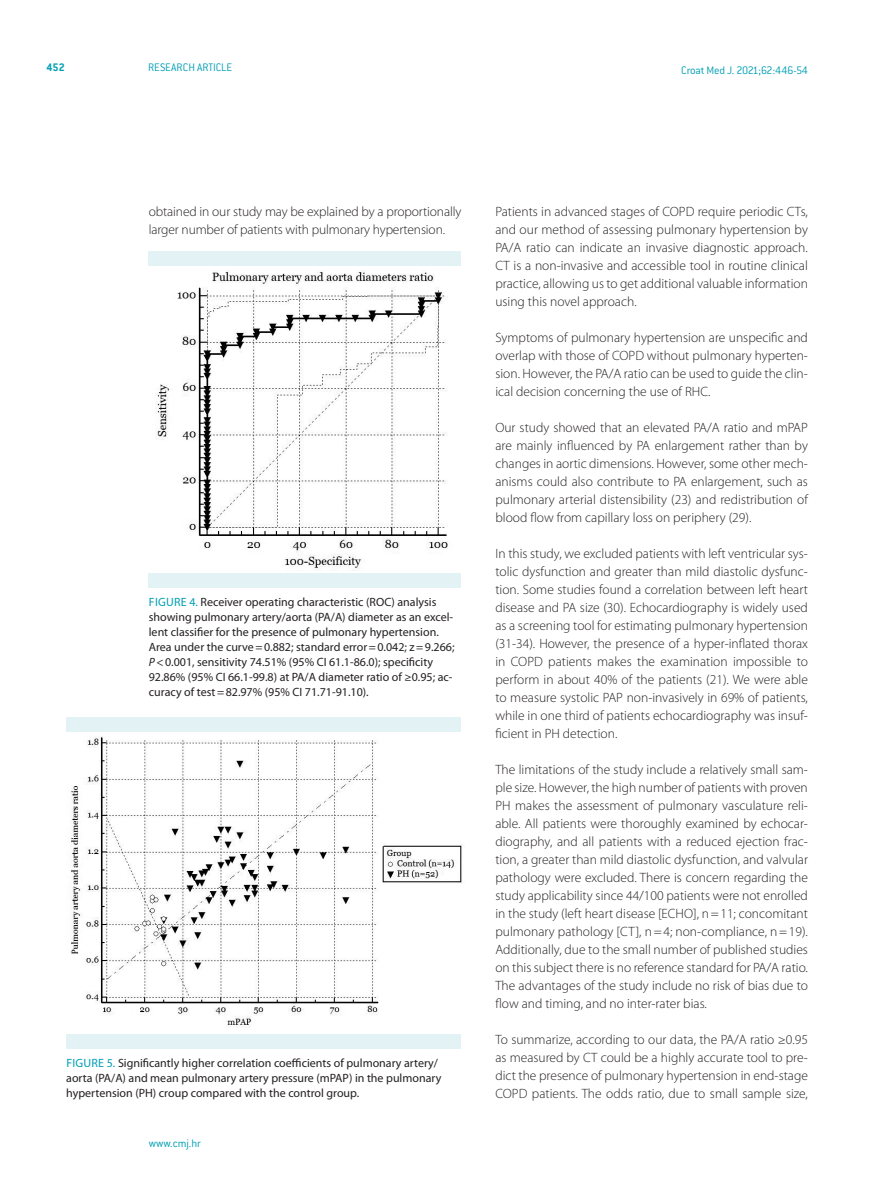
<style>
.page{position:relative;width:893px;height:1191px;background:#fff}
.page>*{position:absolute;margin:0;border:0;box-sizing:border-box;transform-origin:0 0}
.CMJ_-__body{font:300 13.5px/18px "Myriad Pro";color:#231f20;text-align:justify}
.CMJ_-_table_title_he{font:12px/15px "Myriad Pro";color:#231f20}
.t1{font:300 12px "ITC Conduit LTCE";color:#009fb4}
.t2{font:300 12px "ITC Conduit LTCE";letter-spacing:-.02em;color:#009fb4}
.t3{font:700 12px "ITC Conduit LTCE";color:#009fb4}
.s1{color:#009fb4}
.s2{font-style:italic}
</style>
<div class="page">
<img style="left:70px;top:736px;width:392px;height:291px">
<div style="left:66px;top:1033px;width:395px;height:15px;background:#e2f2f5"></div>
<div style="left:66px;top:716px;width:395px;height:15px;background:#e2f2f5"></div>
<img style="left:157px;top:271px;width:291px;height:298px">
<div style="left:149px;top:251px;width:312px;height:15px;background:#e2f2f5"></div>
<div style="left:149px;top:573px;width:312px;height:15px;background:#e2f2f5"></div>
<p class="t3" style="left:47px;top:60px;width:20px">452</p>
<p class="t1" style="left:148px;top:61px;width:86px">RESEARCH ARTICLE</p>
<p class="t2" style="left:681px;top:63px;width:128px">Croat Med J. 2021;62:446-54</p>
<p class="CMJ_-__body" style="left:149px;top:202px;width:314px">obtained in our study may be explained by a proportionally larger number of patients with pulmonary hypertension.</p>
<p class="CMJ_-__body" style="left:495px;top:202px;width:314px">Patients in advanced stages of COPD require periodic CTs, and our method of assessing pulmonary hypertension by PA/A ratio can indicate an invasive diagnostic approach.<br>CT is a non-invasive and accessible tool in routine clinical practice, allowing us to get additional valuable information using this novel approach.</p>
<p class="CMJ_-__body" style="left:495px;top:328px;width:314px">Symptoms of pulmonary hypertension are unspecific and overlap with those of COPD without pulmonary hyperten&shy;sion. However, the PA/A ratio can be used to guide the clin&shy;ical decision concerning the use of RHC.</p>
<p class="CMJ_-__body" style="left:495px;top:418px;width:314px">Our study showed that an elevated PA/A ratio and mPAP are mainly influenced by PA enlargement rather than by changes in aortic dimensions. However, some other mech&shy;anisms could also contribute to PA enlargement, such as pulmonary arterial distensibility (23) and redistribution of blood flow from capillary loss on periphery (29).</p>
<p class="CMJ_-__body" style="left:495px;top:544px;width:314px">In this study, we excluded patients with left ventricular sys&shy;tolic dysfunction and greater than mild diastolic dysfunc&shy;tion. Some studies found a correlation between left heart disease and PA size (30). Echocardiography is widely used as a screening tool for estimating pulmonary hypertension (31-34). However, the presence of a hyper-inflated thorax in COPD patients makes the examination impossible to perform in about 40% of the patients (21). We were able to measure systolic PAP non-invasively in 69% of patients, while in one third of patients echocardiography was insuf&shy;ficient in PH detection.</p>
<p class="CMJ_-__body" style="left:495px;top:760px;width:314px">The limitations of the study include a relatively small sam&shy;ple size. However, the high number of patients with proven PH makes the assessment of pulmonary vasculature reli&shy;able. All patients were thoroughly examined by echocar&shy;diography, and all patients with a reduced ejection frac&shy;tion, a greater than mild diastolic dysfunction, and valvular pathology were excluded. There is concern regarding the study applicability since 44/100 patients were not enrolled in the study (left heart disease [ECHO], n=11; concomitant pulmonary pathology [CT], n=4; non-compliance, n=19).<br>Additionally, due to the small number of published studies on this subject there is no reference standard for PA/A ratio.<br>The advantages of the study include no risk of bias due to flow and timing, and no inter-rater bias.</p>
<p class="CMJ_-__body" style="left:495px;top:1030px;width:314px">To summarize, according to our data, the PA/A ratio ≥0.95 as measured by CT could be a highly accurate tool to pre&shy;dict the presence of pulmonary hypertension in end-stage COPD patients. The odds ratio, due to small sample size,</p>
<p class="CMJ_-_table_title_he" style="left:149px;top:594px;width:307px"><span class="s1">Figure 4.</span> Receiver operating characteristic (ROC) analysis showing pulmonary artery/aorta (PA/A) diameter as an excel&shy;lent classifier for the presence of pulmonary hypertension.<br>Area under the curve=0.882; standard error=0.042; z=9.266; <span class="s2">P</span>&lt;0.001, sensitivity 74.51% (95% CI 61.1-86.0); specificity 92.86% (95% CI 66.1-99.8) at PA/A diameter ratio of ≥0.95; ac&shy;curacy of test=82.97% (95% CI 71.71-91.10).</p>
<p class="CMJ_-_table_title_he" style="left:66px;top:1055px;width:377px"><span class="s1">Figure 5.</span> Significantly higher correlation coefficients of pulmonary artery/ aorta (PA/A) and mean pulmonary artery pressure (mPAP) in the pulmonary hypertension (PH) croup compared with the control group.</p>
<p class="t1" style="left:149px;top:1136px;width:54px">www.cmj.hr</p>
</div>
